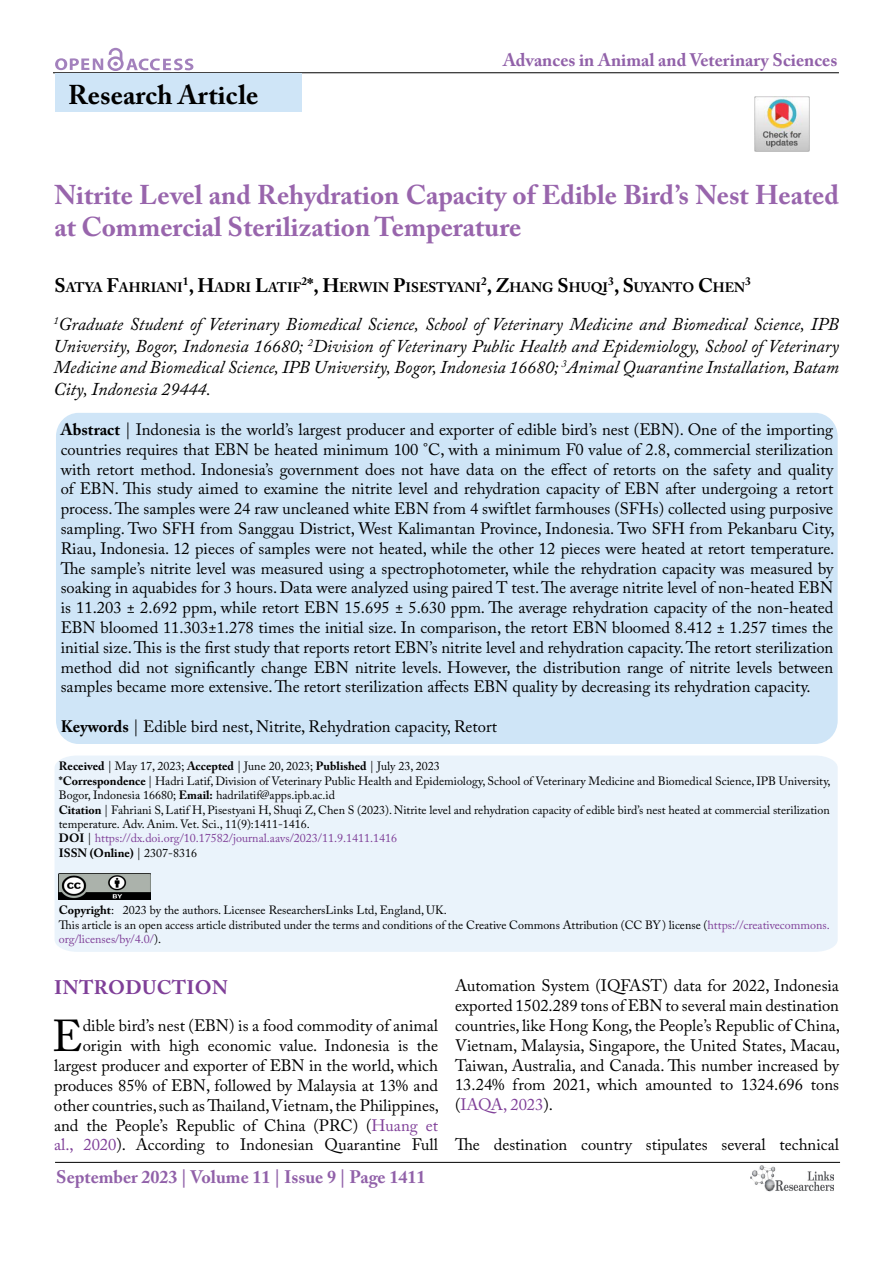
<style>
.page{position:relative;width:893px;height:1263px;background:#fff}
.page>*{position:absolute;margin:0;border:0;box-sizing:border-box;transform-origin:0 0}
.t1{font:44.4px "Adobe Caslon Pro";color:#000}
.t2{font:700 27px/32.4px "Adobe Caslon Pro";color:#7f3f98}
.t3{font:700 27px "Adobe Caslon Pro";letter-spacing:.005em;color:#000}
.t4{font:700 19.5px "Adobe Caslon Pro";letter-spacing:.015em;color:#7f3f98}
.t5{font:italic 18px/21.6px "Adobe Caslon Pro";color:#000;text-align:justify}
.t6{font:700 18px "Adobe Caslon Pro";color:#9161a9}
.t7{font:16.5px/19.8px "Adobe Caslon Pro";color:#000;text-align:justify}
.t8{font:700 13.65px "Adobe Caslon Pro";color:#000}
.t9{font:12px/14.4px "Adobe Caslon Pro";color:#000}
.t10{font:700 11.4px "Adobe Caslon Pro";color:#000}
.s1{font-size:19.5px}
.s2{font-weight:700}
.s3{color:#7f3f98}
</style>
<div class="page">
<hr style="left:53px;top:72px;width:786px;height:1px;background:#000">
<hr style="left:55px;top:1162px;width:785px;height:1px;background:#000">
<svg style="left:55px;top:48px;width:138px;height:23px"></svg>
<img style="left:750px;top:1166px;width:83px;height:26px">
<div style="left:55px;top:74px;width:247px;height:38px;background:#cfe5f7"></div>
<div style="left:56px;top:413px;width:782px;height:331px;background:#cfe5f7;border-radius:23px"></div>
<div style="left:55px;top:756px;width:783px;height:196px;background:#eaf3fb"></div>
<img style="left:59px;top:873px;width:91px;height:26px">
<img style="left:754px;top:96px;width:55px;height:56px">
<h2 class="t3" style="left:68px;top:79px;width:192px">Research Article</h2>
<p class="t6" style="left:503px;top:50px;width:336px">Advances in Animal and Veterinary Sciences</p>
<h2 class="t2" style="left:55px;top:178px;width:786px">Nitrite Level and Rehydration Capacity of Edible Bird’s Nest Heated at Commercial Sterilization Temperature</h2>
<p class="t8" style="left:55px;top:279px;width:692px"><span class="s1">S</span>ATYA <span class="s1">F</span>AHRIANI<sup>1</sup><span class="s1">, H</span>ADRI <span class="s1">L</span>ATIF<sup>2</sup><span class="s1">*, H</span>ERWIN <span class="s1">P</span>ISESTYANI<sup>2</sup><span class="s1">, Z</span>HANG <span class="s1">S</span>HUQI<sup>3</sup><span class="s1">, S</span>UYANTO <span class="s1">C</span>HEN</p>
<p class="t10" style="left:745px;top:275px;width:7px">3</p>
<p class="t5" style="left:53px;top:313px;width:787px"><sup>1</sup>Graduate Student of Veterinary Biomedical Science, School of Veterinary Medicine and Biomedical Science, IPB University, Bogor, Indonesia 16680; <sup>2</sup>Division of Veterinary Public Health and Epidemiology, School of Veterinary Medicine and Biomedical Science, IPB University, Bogor, Indonesia 16680; <sup>3</sup>Animal Quarantine Installation, Batam City, Indonesia 29444.</p>
<p class="t7" style="left:61px;top:419px;width:775px"><span class="s2">Abstract</span> | Indonesia is the world’s largest producer and exporter of edible bird’s nest (EBN). One of the importing countries requires that EBN be heated minimum 100 °C, with a minimum F0 value of 2.8, commercial sterilization with retort method. Indonesia’s government does not have data on the effect of retorts on the safety and quality of EBN. This study aimed to examine the nitrite level and rehydration capacity of EBN after undergoing a retort process. The samples were 24 raw uncleaned white EBN from 4 swiftlet farmhouses (SFHs) collected using purposive sampling. Two SFH from Sanggau District, West Kalimantan Province, Indonesia. Two SFH from Pekanbaru City, Riau, Indonesia. 12 pieces of samples were not heated, while the other 12 pieces were heated at retort temperature.<br>The sample’s nitrite level was measured using a spectrophotometer, while the rehydration capacity was measured by soaking in aquabides for 3 hours. Data were analyzed using paired T test. The average nitrite level of non-heated EBN is 11.203 ± 2.692 ppm, while retort EBN 15.695 ± 5.630 ppm. The average rehydration capacity of the non-heated EBN bloomed 11.303±1.278 times the initial size. In comparison, the retort EBN bloomed 8.412 ± 1.257 times the initial size. This is the first study that reports retort EBN’s nitrite level and rehydration capacity. The retort sterilization method did not significantly change EBN nitrite levels. However, the distribution range of nitrite levels between samples became more extensive. The retort sterilization affects EBN quality by decreasing its rehydration capacity.</p>
<p class="t7" style="left:61px;top:716px;width:438px"><span class="s2">Keywords</span> | Edible bird nest, Nitrite, Rehydration capacity, Retort</p>
<p class="t9" style="left:59px;top:759px;width:773px"><span class="s2">Received</span> | May 17, 2023; <span class="s2">Accepted</span> | June 20, 2023; <span class="s2">Published</span> | July 23, 2023<br><span class="s2">*Correspondence</span> | Hadri Latif, Division of Veterinary Public Health and Epidemiology, School of Veterinary Medicine and Biomedical Science, IPB University, Bogor, Indonesia 16680; <span class="s2">Email:</span> hadrilatif@apps.ipb.ac.id<br><span class="s2">Citation</span> | Fahriani S, Latif H, Pisestyani H, Shuqi Z, Chen S (2023). Nitrite level and rehydration capacity of edible bird’s nest heated at commercial sterilization temperature. Adv. Anim. Vet. Sci., 11(9):1411-1416.<br><span class="s2">DOI</span> | <span class="s3">https://dx.doi.org/10.17582/journal.aavs/2023/11.9.1411.1416<br></span><span class="s2">ISSN (Online)</span> | 2307-8316</p>
<p class="t9" style="left:59px;top:903px;width:772px"><span class="s2">Copyright</span>: 2023 by the authors. Licensee ResearchersLinks Ltd, England, UK.<br>This article is an open access article distributed under the terms and conditions of the Creative Commons Attribution (CC BY) license (<span class="s3">https://creativecommons. org/licenses/by/4.0/</span>).</p>
<p class="t4" style="left:54px;top:975px;width:175px">INTRODUCTION</p>
<h1 class="t1" style="left:52px;top:1010px;width:32px">E</h1>
<p class="t7" style="left:54px;top:1016px;width:387px;text-align:right">dible bird’s nest (EBN) is a food commodity of animal origin with high economic value. Indonesia is the largest producer and exporter of EBN in the world, which produces 85% of EBN, followed by Malaysia at 13% and other countries, such as Thailand, Vietnam, the Philippines, and the People’s Republic of China (PRC) (<span class="s3">Huang et al., 2020</span>). According to Indonesian Quarantine Full</p>
<p class="t6" style="left:56px;top:1166px;width:371px">September 2023 | Volume 11 | Issue 9 | Page 1411</p>
<p class="t7" style="left:455px;top:976px;width:387px">Automation System (IQFAST) data for 2022, Indonesia exported 1502.289 tons of EBN to several main destination countries, like Hong Kong, the People’s Republic of China, Vietnam, Malaysia, Singapore, the United States, Macau, Taiwan, Australia, and Canada. This number increased by 13.24% from 2021, which amounted to 1324.696 tons (<span class="s3">IAQA, 2023</span>).</p>
<p class="t7" style="left:455px;top:1134px;width:385px">The destination country stipulates several technical</p>
</div>
